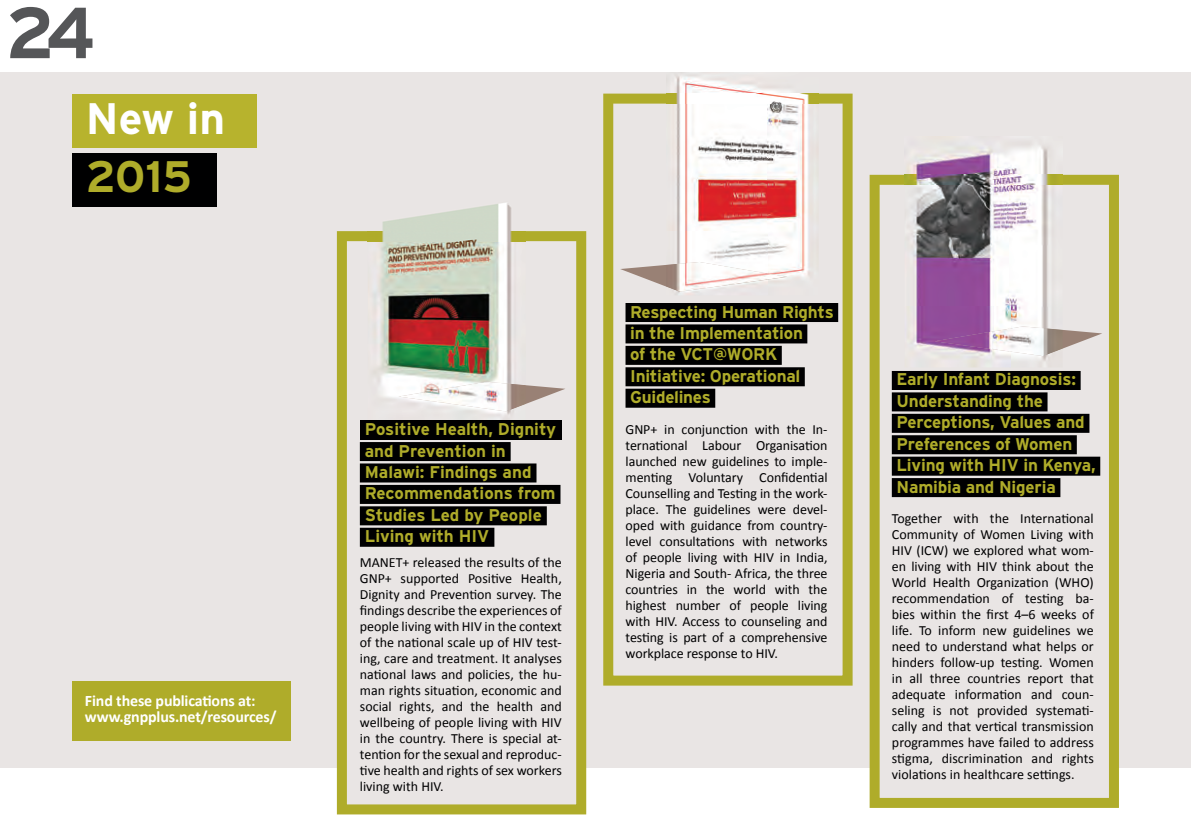
<style>
.page{position:relative;width:1191px;height:840px;background:#fff}
.page>*{position:absolute;margin:0;border:0;box-sizing:border-box;transform-origin:0 0}
.t1{font:700 72px "Interstate";color:#555658}
.t2{font:700 44px "Interstate";color:#fff}
.t3{font:700 44px "Interstate";color:#afac2a}
.t4{font:700 17px/21.4px "Interstate";letter-spacing:-.01em;color:#afac2a}
.t5{font:700 16px/16px "Calibri";letter-spacing:-.01em;color:#fff}
.t6{font:14px/16px "Calibri";color:#000001;text-align:justify}
</style>
<div class="page">
<div style="left:0;top:72px;width:1191px;height:695px;background:#e9e5e4"></div>
<div style="left:72px;top:94px;width:184px;height:53px;background:#b7b32d"></div>
<div style="left:72px;top:152px;width:145px;height:54px;background:#000001"></div>
<svg style="left:337px;top:231px;width:249px;height:583px"></svg>
<svg style="left:603px;top:93px;width:249px;height:592px"></svg>
<svg style="left:869px;top:175px;width:250px;height:632px"></svg>
<div style="left:360px;top:420px;width:201px;height:19px;background:#000001"></div>
<div style="left:360px;top:442px;width:150px;height:19px;background:#000001"></div>
<div style="left:360px;top:463px;width:176px;height:19px;background:#000001"></div>
<div style="left:360px;top:484px;width:200px;height:19px;background:#000001"></div>
<div style="left:360px;top:506px;width:187px;height:19px;background:#000001"></div>
<div style="left:360px;top:527px;width:134px;height:19px;background:#000001"></div>
<div style="left:625px;top:303px;width:213px;height:19px;background:#000001"></div>
<div style="left:625px;top:324px;width:182px;height:19px;background:#000001"></div>
<div style="left:625px;top:345px;width:157px;height:19px;background:#000001"></div>
<div style="left:625px;top:367px;width:180px;height:19px;background:#000001"></div>
<div style="left:625px;top:388px;width:90px;height:19px;background:#000001"></div>
<div style="left:891px;top:371px;width:189px;height:19px;background:#000001"></div>
<div style="left:891px;top:392px;width:156px;height:19px;background:#000001"></div>
<div style="left:891px;top:413px;width:198px;height:19px;background:#000001"></div>
<div style="left:891px;top:435px;width:185px;height:19px;background:#000001"></div>
<div style="left:891px;top:456px;width:209px;height:19px;background:#000001"></div>
<div style="left:891px;top:478px;width:169px;height:19px;background:#000001"></div>
<svg style="left:526px;top:381px;width:39px;height:30px"></svg>
<svg style="left:1062px;top:326px;width:40px;height:30px"></svg>
<svg style="left:620px;top:262px;width:46px;height:29px"></svg>
<img style="left:904px;top:146px;width:158px;height:221px">
<img style="left:935px;top:326px;width:127px;height:30px">
<img style="left:666px;top:76px;width:152px;height:219px">
<img style="left:666px;top:262px;width:121px;height:29px">
<img style="left:368px;top:203px;width:158px;height:217px">
<img style="left:398px;top:381px;width:128px;height:30px">
<div style="left:72px;top:680px;width:219px;height:60px;background:#afac2a"></div>
<h1 class="t1" style="left:6px;top:6px;width:91px">24</h1>
<h2 class="t2" style="left:86px;top:103px;width:141px">New in</h2>
<h2 class="t3" style="left:86px;top:161px;width:107px">2015</h2>
<p class="t5" style="left:85px;top:694px;width:193px">Find these publications at: www.gnpplus.net/resources/</p>
<p class="t4" style="left:365px;top:419px;width:193px">Pos ve Health, D gnity and Prevention in<br>Malawi: Findings and<br>Recommendations from<br>Studies Led by People<br>Living with HIV</p>
<p class="t4" style="left:394px;top:419px;width:19px">iti</p>
<p class="t4" style="left:510px;top:419px;width:6px">i</p>
<p class="t6" style="left:360px;top:554px;width:203px">MANET+ released the results of the GNP+ supported Positive Health, Dignity and Prevention survey. The findings describe the experiences of people living with HIV in the context of the national scale up of HIV test&shy;ing, care and treatment. It analyses national laws and policies, the hu&shy;man rights situation, economic and social rights, and the health and wellbeing of people living with HIV in the country. There is special at&shy;tention for the sexual and reproduc&shy;tive health and rights of sex workers living with HIV.</p>
<p class="t4" style="left:630px;top:302px;width:205px">Respecting Human Rights in the Implementation<br>of the VCT@WORK<br>Initiative: Operational<br>Guidelines</p>
<p class="t6" style="left:625px;top:421px;width:203px">GNP+ in conjunction with the In&shy;ternational Labour Organisation launched new guidelines to imple&shy;menting Voluntary Confidential Counselling and Testing in the work&shy;place. The guidelines were devel&shy;oped with guidance from country&shy;level consultations with networks of people living with HIV in India, Nigeria and South- Africa, the three countries in the world with the highest number of people living with HIV. Access to counseling and testing is part of a comprehensive workplace response to HIV.</p>
<p class="t4" style="left:896px;top:370px;width:201px">Early Infant Diagnosis:<br>Understanding the<br>Perceptions, Values and<br>Preferences of Women<br>Living with HIV in Kenya,<br>Namibia and Nigeria</p>
<p class="t6" style="left:892px;top:510px;width:203px">Together with the International Community of Women Living with HIV (ICW) we explored what wom&shy;en living with HIV think about the World Health Organization (WHO) recommendation of testing ba&shy;bies within the first 4–6 weeks of life. To inform new guidelines we need to understand what helps or hinders follow-up testing. Women in all three countries report that adequate information and coun&shy;seling is not provided systemati&shy;cally and that vertical transmission programmes have failed to address stigma, discrimination and rights violations in healthcare settings.</p>
</div>
